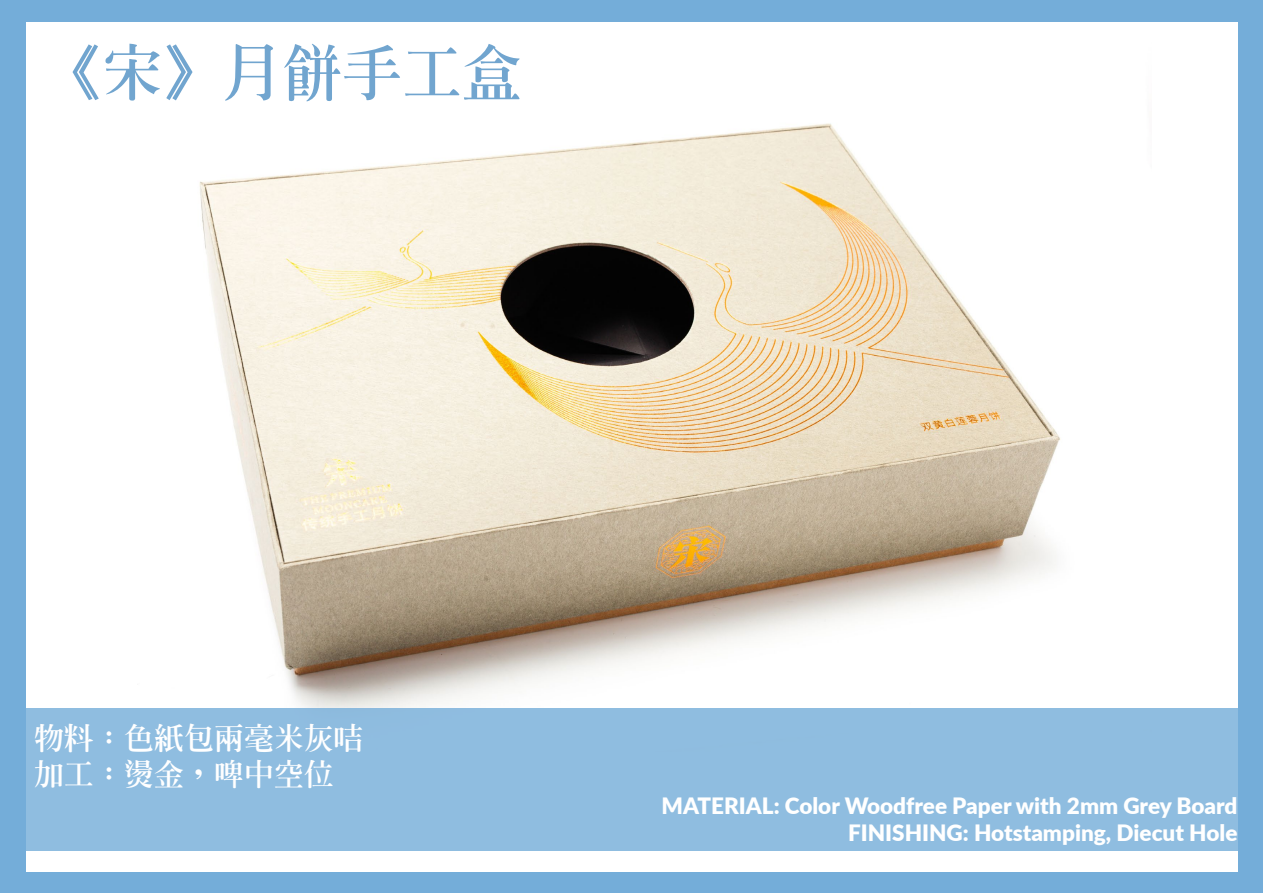
<style>
.page{position:relative;width:1263px;height:893px;background:#74add9}
.page>*{position:absolute;margin:0;border:0;box-sizing:border-box;transform-origin:0 0}
.t1{font:60px "Inn Ming Extra";color:#71a5cf}
.t2{font:30px/36px "Inn Ming Extra";color:#fff}
.t3{font:900 22.5px/27px "Lato";color:#fff;text-align:right}
</style>
<div class="page">
<div style="left:26px;top:22px;width:1211px;height:849px;background:#fff"></div>
<img style="left:199px;top:123px;width:862px;height:585px">
<div style="left:0;top:708px;width:1263px;height:142px;background:#8fbde0"></div>
<h1 class="t1" style="left:43px;top:43px;width:481px">《宋》月餅手工盒</h1>
<h2 class="t2" style="left:34px;top:720px;width:331px">物料：色紙包兩毫米灰咭加工：燙金，啤中空位</h2>
<p class="t3" style="left:661px;top:791px;width:577px">MATERIAL: Color Woodfree Paper with 2mm Grey Board<br>FINISHING: Hotstamping, Diecut Hole</p>
</div>
